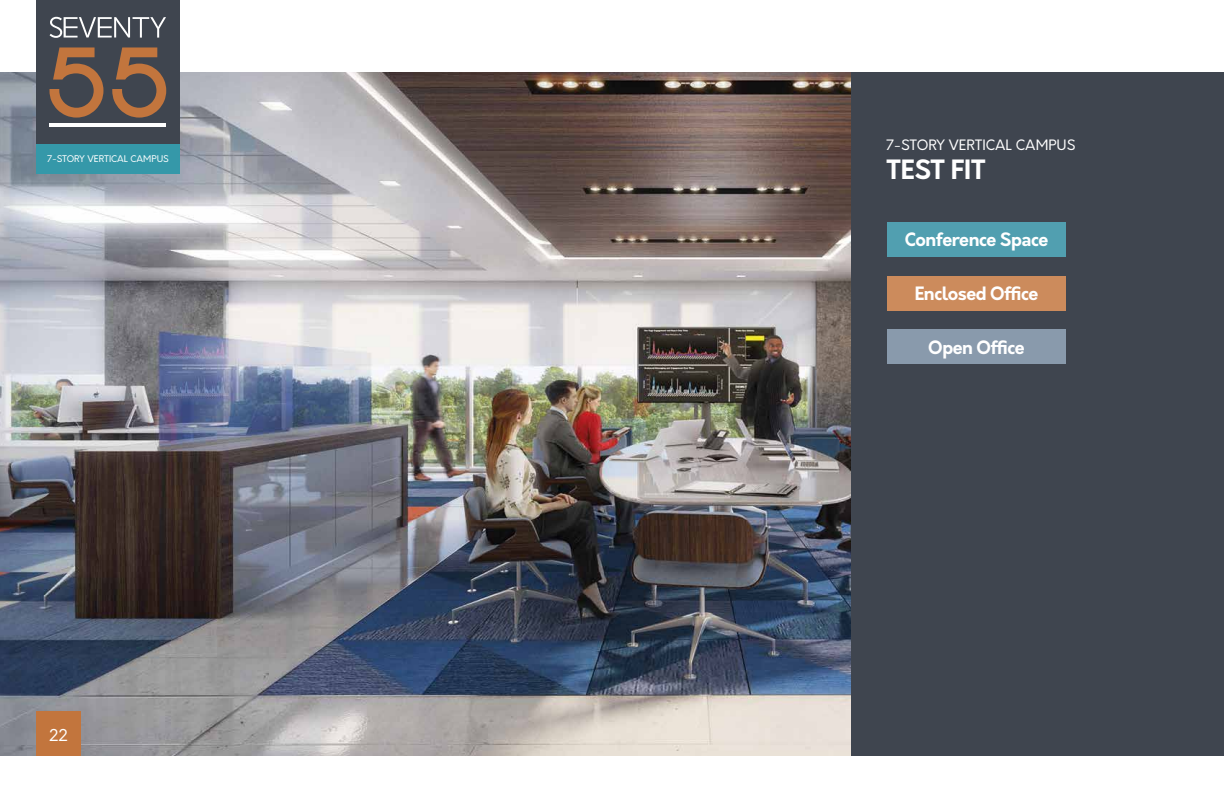
<style>
.page{position:relative;width:1224px;height:792px;background:#fff}
.page>*{position:absolute;margin:0;border:0;box-sizing:border-box;transform-origin:0 0}
.t1{font:700 26px "Orkney";letter-spacing:-.015em;color:#fff}
.t2{font:700 18px "Orkney";letter-spacing:-.025em;color:#fff}
.t3{font:16px "Orkney";color:#fff}
.t4{font:14px "Orkney";color:#fff}
.t5{font:9px "Orkney";color:#fff}
</style>
<div class="page">
<img style="left:0;top:72px;width:852px;height:684px">
<div style="left:852px;top:72px;width:372px;height:684px;background:#3f454f"></div>
<div style="left:36px;top:144px;width:144px;height:30px;background:#3598a9"></div>
<div style="left:36px;top:0;width:144px;height:144px;background:#3f454f"></div>
<svg style="left:50px;top:17px;width:116px;height:21px"></svg>
<svg style="left:50px;top:47px;width:53px;height:71px"></svg>
<svg style="left:112px;top:47px;width:54px;height:71px"></svg>
<hr style="left:50px;top:123px;width:116px;height:4px;background:#fff">
<div style="left:887px;top:222px;width:179px;height:35px;background:#519fb0"></div>
<div style="left:887px;top:276px;width:179px;height:35px;background:#cc8b5c"></div>
<div style="left:887px;top:330px;width:179px;height:34px;background:#899aac"></div>
<div style="left:36px;top:711px;width:45px;height:45px;background:#c2753d"></div>
<p class="t5" style="left:47px;top:153px;width:123px">7-STORY VERTICAL CAMPUS</p>
<p class="t3" style="left:49px;top:724px;width:20px">22</p>
<p class="t4" style="left:886px;top:136px;width:191px">7-STORY VERTICAL CAMPUS</p>
<h1 class="t1" style="left:886px;top:152px;width:101px">TEST FIT</h1>
<p class="t2" style="left:905px;top:228px;width:145px">Conference Space</p>
<p class="t2" style="left:915px;top:282px;width:125px">Enclosed Office</p>
<p class="t2" style="left:928px;top:335px;width:98px">Open Office</p>
</div>
